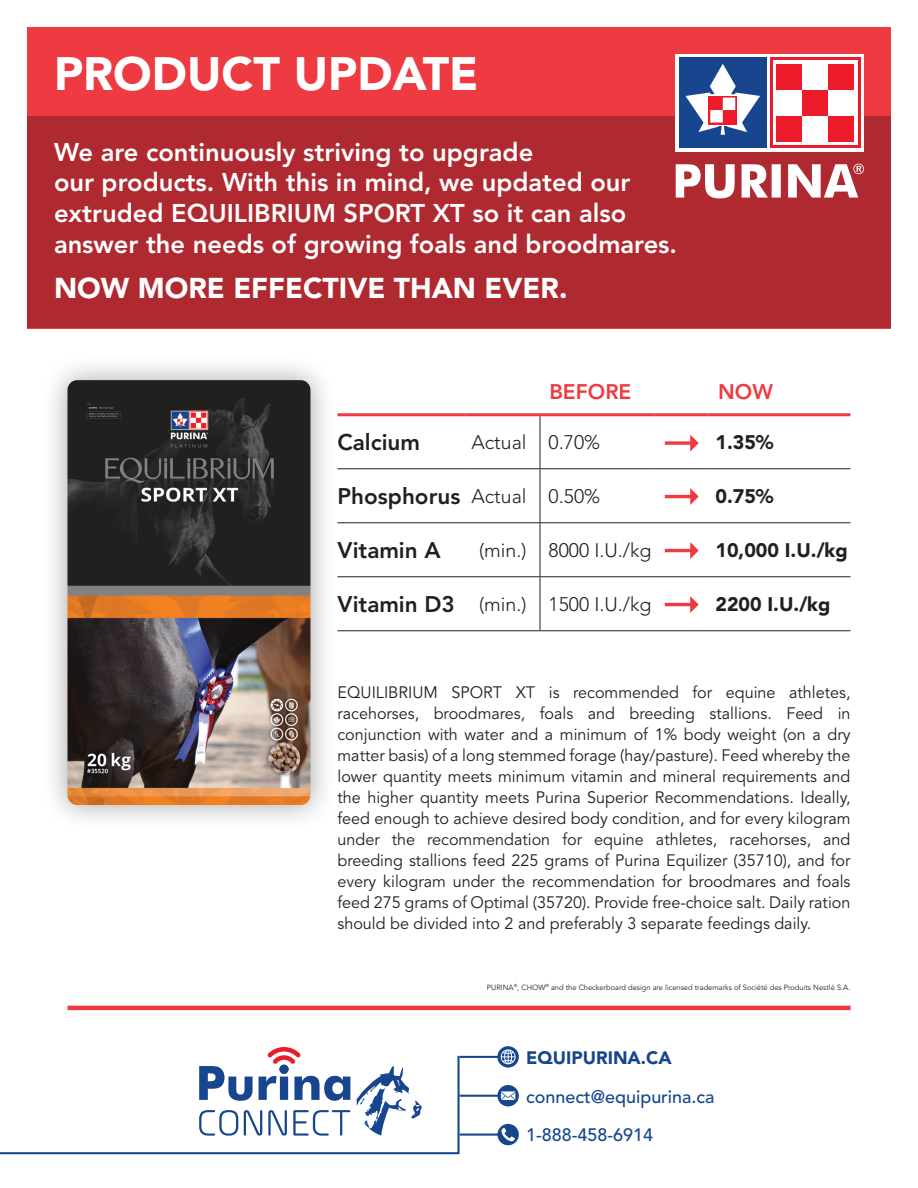
<style>
.page{position:relative;width:918px;height:1188px;background:#fff}
.page>*{position:absolute;margin:0;border:0;box-sizing:border-box;transform-origin:0 0}
.t1{font:900 46.35px "Avenir LT Std";color:#fff}
.t2{font:900 28.5px "Avenir LT Std";color:#fff}
.t3{font:800 25.5px/30.6px "Avenir LT Std";color:#fff}
.Texte_Bold_6pt{font:800 22.5px "Avenir LT Std";color:#231f20}
.Texte_Light_6pt{font:800 21px "Avenir LT Std";color:#ee3a41}
.Texte_Light_6pt-2{font:300 19.5px "Avenir LT Std";color:#231f20}
.Texte_Light_6pt-3{font:900 19.5px "Avenir LT Std";color:#231f20}
.t4{font:500 18px "Avenir LT Std";color:#17468e}
.t5{font:900 18px "Avenir LT Std";color:#17468e}
.Texte_Direction{font:16.5px/21px "Avenir LT Std";color:#231f20;text-align:justify}
.t6{font:7.5px "Avenir LT Std";color:#231f20}
</style>
<div class="page">
<div style="left:27px;top:27px;width:864px;height:301px;background:#ee3a41"></div>
<div style="left:27px;top:116px;width:864px;height:212px;background:#af2a30"></div>
<hr style="left:540px;top:416px;width:1px;height:52px;background:#231f20">
<hr style="left:338px;top:468px;width:128px;height:1px;background:#231f20">
<hr style="left:466px;top:468px;width:74px;height:1px;background:#231f20">
<hr style="left:540px;top:468px;width:115px;height:1px;background:#231f20">
<hr style="left:540px;top:469px;width:1px;height:53px;background:#231f20">
<hr style="left:655px;top:468px;width:54px;height:1px;background:#231f20">
<hr style="left:709px;top:468px;width:141px;height:1px;background:#231f20">
<hr style="left:338px;top:522px;width:128px;height:1px;background:#231f20">
<hr style="left:466px;top:522px;width:74px;height:1px;background:#231f20">
<hr style="left:540px;top:522px;width:115px;height:1px;background:#231f20">
<hr style="left:540px;top:523px;width:1px;height:53px;background:#231f20">
<hr style="left:655px;top:522px;width:54px;height:1px;background:#231f20">
<hr style="left:709px;top:522px;width:141px;height:1px;background:#231f20">
<hr style="left:338px;top:576px;width:128px;height:1px;background:#231f20">
<hr style="left:466px;top:576px;width:74px;height:1px;background:#231f20">
<hr style="left:540px;top:576px;width:115px;height:1px;background:#231f20">
<hr style="left:540px;top:577px;width:1px;height:53px;background:#231f20">
<hr style="left:655px;top:576px;width:54px;height:1px;background:#231f20">
<hr style="left:709px;top:576px;width:141px;height:1px;background:#231f20">
<hr style="left:338px;top:630px;width:128px;height:1px;background:#231f20">
<hr style="left:466px;top:630px;width:74px;height:1px;background:#231f20">
<hr style="left:540px;top:630px;width:115px;height:1px;background:#231f20">
<hr style="left:655px;top:630px;width:54px;height:1px;background:#231f20">
<hr style="left:709px;top:630px;width:141px;height:1px;background:#231f20">
<hr style="left:338px;top:413px;width:128px;height:3px;background:#ee3a41">
<hr style="left:466px;top:413px;width:74px;height:3px;background:#ee3a41">
<hr style="left:540px;top:413px;width:115px;height:3px;background:#ee3a41">
<hr style="left:655px;top:413px;width:54px;height:3px;background:#ee3a41">
<hr style="left:709px;top:413px;width:141px;height:3px;background:#ee3a41">
<svg style="left:665px;top:435px;width:34px;height:17px"></svg>
<svg style="left:665px;top:488px;width:34px;height:17px"></svg>
<svg style="left:665px;top:542px;width:34px;height:17px"></svg>
<svg style="left:665px;top:596px;width:34px;height:17px"></svg>
<div style="left:676px;top:54px;width:188px;height:97px;background:#fff"></div>
<div style="left:679px;top:57px;width:88px;height:91px;background:#17468e"></div>
<div style="left:770px;top:57px;width:91px;height:91px;background:#ee1b2b"></div>
<div style="left:773px;top:60px;width:84px;height:85px;background:#fff"></div>
<div style="left:776px;top:64px;width:26px;height:26px;background:#ee1b2b"></div>
<div style="left:828px;top:64px;width:26px;height:26px;background:#ee1b2b"></div>
<div style="left:802px;top:90px;width:26px;height:26px;background:#ee1b2b"></div>
<div style="left:776px;top:116px;width:26px;height:26px;background:#ee1b2b"></div>
<div style="left:828px;top:116px;width:26px;height:26px;background:#ee1b2b"></div>
<svg style="left:685px;top:64px;width:75px;height:71px"></svg>
<svg style="left:676px;top:164px;width:188px;height:34px"></svg>
<div style="left:41px;top:354px;width:295px;height:477px;background:#231f20;opacity:.4"></div>
<img style="left:68px;top:380px;width:242px;height:425px">
<svg style="left:268px;top:1047px;width:32px;height:7px"></svg>
<svg style="left:0;top:1054px;width:461px;height:101px"></svg>
<hr style="left:460px;top:1134px;width:48px;height:2px;background:#17468e">
<div style="left:497px;top:1124px;width:22px;height:21px;background:#17468e;border-radius:50%"></div>
<svg style="left:501px;top:1128px;width:14px;height:13px"></svg>
<hr style="left:460px;top:1095px;width:48px;height:2px;background:#17468e">
<svg style="left:497px;top:1085px;width:22px;height:21px"></svg>
<svg style="left:501px;top:1091px;width:14px;height:9px"></svg>
<hr style="left:460px;top:1056px;width:48px;height:2px;background:#17468e">
<svg style="left:497px;top:1046px;width:22px;height:22px"></svg>
<svg style="left:501px;top:1049px;width:15px;height:15px"></svg>
<hr style="left:68px;top:1006px;width:782px;height:4px;background:#ee3a41">
<p class="t1" style="left:54px;top:46px;width:426px">PRODUCT UPDATE</p>
<p class="t3" style="left:54px;top:137px;width:625px">We are continuously striving to upgrade<br>our products. With this in mind, we updated our extruded EQUILIBRIUM SPORT XT so it can also answer the needs of growing foals and broodmares.</p>
<p class="t2" style="left:54px;top:270px;width:515px">NOW MORE EFFECTIVE THAN EVER.</p>
<p class="Texte_Light_6pt" style="left:549px;top:379px;width:84px">BEFORE</p>
<p class="Texte_Light_6pt" style="left:718px;top:379px;width:56px">NOW</p>
<p class="Texte_Bold_6pt" style="left:338px;top:429px;width:84px">Calcium</p>
<p class="Texte_Light_6pt-2" style="left:472px;top:431px;width:56px">Actual</p>
<p class="Texte_Light_6pt-2" style="left:549px;top:431px;width:53px">0.70%</p>
<p class="Texte_Light_6pt-3" style="left:716px;top:431px;width:60px">1.35%</p>
<p class="Texte_Bold_6pt" style="left:338px;top:483px;width:124px">Phosphorus</p>
<p class="Texte_Light_6pt-2" style="left:472px;top:485px;width:56px">Actual</p>
<p class="Texte_Light_6pt-2" style="left:549px;top:485px;width:53px">0.50%</p>
<p class="Texte_Light_6pt-3" style="left:716px;top:485px;width:60px">0.75%</p>
<p class="Texte_Bold_6pt" style="left:338px;top:537px;width:105px">Vitamin A</p>
<p class="Texte_Light_6pt-2" style="left:479px;top:539px;width:49px">(min.)</p>
<p class="Texte_Light_6pt-2" style="left:549px;top:539px;width:104px">8000 I.U./kg</p>
<p class="Texte_Light_6pt-3" style="left:716px;top:539px;width:134px">10,000 I.U./kg</p>
<p class="Texte_Bold_6pt" style="left:338px;top:591px;width:119px">Vitamin D3</p>
<p class="Texte_Light_6pt-2" style="left:479px;top:593px;width:49px">(min.)</p>
<p class="Texte_Light_6pt-2" style="left:549px;top:593px;width:104px">1500 I.U./kg</p>
<p class="Texte_Light_6pt-3" style="left:716px;top:593px;width:116px">2200 I.U./kg</p>
<p class="Texte_Direction" style="left:338px;top:683px;width:515px">EQUILIBRIUM SPORT XT is recommended for equine athletes, racehorses, broodmares, foals and breeding stallions. Feed in conjunction with water and a minimum of 1% body weight (on a dry matter basis) of a long stemmed forage (hay/pasture). Feed whereby the lower quantity meets minimum vitamin and mineral requirements and the higher quantity meets Purina Superior Recommendations. Ideally, feed enough to achieve desired body condition, and for every kilogram under the recommendation for equine athletes, racehorses, and breeding stallions feed 225 grams of Purina Equilizer (35710), and for every kilogram under the recommendation for broodmares and foals feed 275 grams of Optimal (35720). Provide free-choice salt. Daily ration should be divided into 2 and preferably 3 separate feedings daily.</p>
<p class="t6" style="left:487px;top:983px;width:365px">PURINA<sup>®</sup>, CHOW<sup>®</sup> and the Checkerboard design are licensed trademarks of Société des Produits Nestlé S.A.</p>
<p class="t5" style="left:526px;top:1047px;width:147px">EQUIPURINA.CA</p>
<p class="t4" style="left:526px;top:1086px;width:190px">connect@equipurina.ca</p>
<p class="t4" style="left:526px;top:1125px;width:128px">1-888-458-6914</p>
</div>
